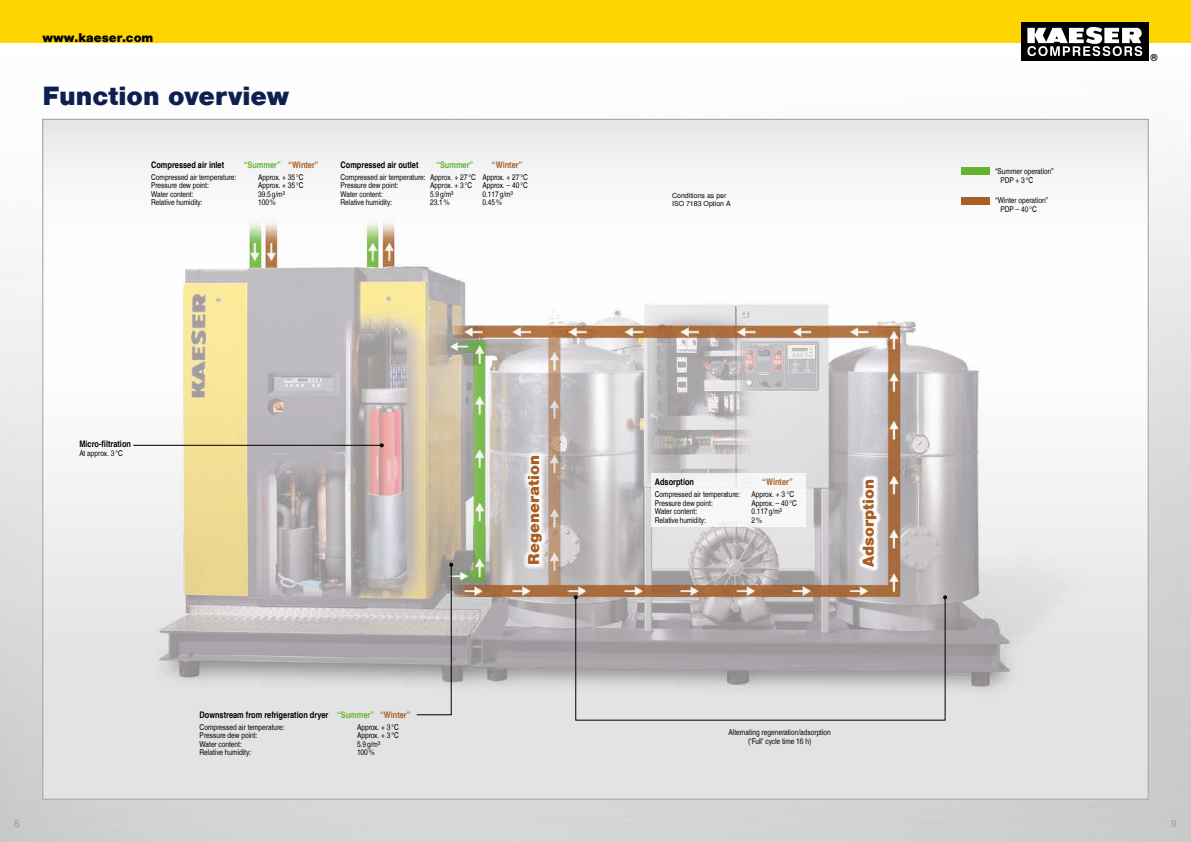
<style>
.page{position:relative;width:1191px;height:842px;background:#fff}
.page>*{position:absolute;margin:0;border:0;box-sizing:border-box;transform-origin:0 0}
.t1{font:900 25px "Nimbus San L";color:#0e2050}
.t2{font:900 15px "Nimbus San L";color:#a85e24}
.t3{font:900 12px "Nimbus San L";color:#000}
.t4{font:10px "Nimbus San L";color:#9d9d9c}
.t5{font:9px "Nimbus San L Bol Con";color:#000}
.t6{font:9px "Nimbus San L Bol Con";color:#65b32e}
.t7{font:9px "Nimbus San L Bol Con";color:#a85e24}
.t8{font:8px/9.6px "Nimbus San L Reg Con";color:#000}
.t9{font:7px/8px "Nimbus San L";color:#000}
.s1{color:#a85e24}
.s2{color:#65b32e}
</style>
<div class="page">
<img style="left:0;top:43px;width:1191px;height:799px">
<img style="left:45px;top:121px;width:1101px;height:676px">
<svg style="left:574px;top:595px;width:4px;height:4px"></svg>
<svg style="left:943px;top:595px;width:4px;height:4px"></svg>
<svg style="left:416px;top:563px;width:37px;height:153px;background:#bab5b1"></svg>
<div style="left:961px;top:198px;width:28px;height:7px;background:#a85e24"></div>
<div style="left:961px;top:167px;width:28px;height:7px;background:#65b32e"></div>
<hr style="left:133px;top:445px;width:249px;height:1px;background:#000">
<svg style="left:380px;top:443px;width:4px;height:4px"></svg>
<svg style="left:523px;top:450px;width:24px;height:119px"></svg>
<svg style="left:857px;top:474px;width:24px;height:98px"></svg>
<div style="left:651px;top:473px;width:154px;height:54px;background:#f8f7f8"></div>
<div style="left:0;top:0;width:1191px;height:43px;background:#ffd500"></div>
<div style="left:1020px;top:22px;width:128px;height:39px;background:#000"></div>
<svg style="left:1027px;top:26px;width:115px;height:30px"></svg>
<svg style="left:1150px;top:54px;width:7px;height:7px"></svg>
<h3 class="t3" style="left:43px;top:30px;width:112px">www.kaeser.com</h3>
<h1 class="t1" style="left:43px;top:80px;width:248px">Function overview</h1>
<p class="t5" style="left:151px;top:159px;width:75px">Compressed air inlet</p>
<p class="t6" style="left:244px;top:159px;width:76px">“Summer” <span class="s1">“Winter”</span></p>
<p class="t8" style="left:151px;top:172px;width:87px">Compressed air temperature:</p>
<p class="t8" style="left:258px;top:172px;width:47px">Approx. + 35 °C</p>
<p class="t8" style="left:151px;top:181px;width:59px">Pressure dew point:</p>
<p class="t8" style="left:258px;top:181px;width:47px">Approx. + 35 °C</p>
<p class="t8" style="left:151px;top:189px;width:44px">Water content:</p>
<p class="t8" style="left:258px;top:189px;width:28px">39.5 g/m³</p>
<p class="t8" style="left:151px;top:198px;width:53px">Relative humidity:</p>
<p class="t8" style="left:258px;top:198px;width:19px">100%</p>
<p class="t5" style="left:340px;top:159px;width:79px">Compressed air outlet</p>
<p class="t6" style="left:436px;top:159px;width:38px">“Summer”</p>
<p class="t7" style="left:492px;top:159px;width:32px">“Winter”</p>
<p class="t8" style="left:340px;top:173px;width:189px;line-height:8.5px">Compressed air temperature: Approx. + 27 °C Approx. + 27 °C<br>Pressure dew point:</p>
<p class="t8" style="left:430px;top:181px;width:43px">Approx. + 3 °C</p>
<p class="t8" style="left:482px;top:181px;width:47px">Approx. – 40 °C</p>
<p class="t8" style="left:340px;top:189px;width:44px">Water content:</p>
<p class="t8" style="left:430px;top:189px;width:25px">5.9 g/m³</p>
<p class="t8" style="left:482px;top:189px;width:32px">0.117 g/m³</p>
<p class="t8" style="left:340px;top:198px;width:53px">Relative humidity:</p>
<p class="t8" style="left:430px;top:198px;width:21px">23.1%</p>
<p class="t8" style="left:482px;top:198px;width:21px">0.45%</p>
<p class="t9" style="left:672px;top:192px;width:60px">Conditions as per<br>ISO 7183 Option A</p>
<p class="t5" style="left:79px;top:438px;width:53px">Micro-filtration</p>
<p class="t8" style="left:79px;top:449px;width:45px">At approx. 3 °C</p>
<p class="t5" style="left:200px;top:709px;width:212px">Downstream from refrigeration dryer <span class="s2">“Summer”</span> <span class="s1">“Winter”</span></p>
<p class="t8" style="left:200px;top:722px;width:87px">Compressed air temperature:</p>
<p class="t8" style="left:357px;top:722px;width:43px">Approx. + 3 °C</p>
<p class="t8" style="left:200px;top:730px;width:59px">Pressure dew point:</p>
<p class="t8" style="left:357px;top:730px;width:43px">Approx. + 3 °C</p>
<p class="t8" style="left:200px;top:739px;width:44px">Water content:</p>
<p class="t8" style="left:357px;top:739px;width:25px">5.9 g/m³</p>
<p class="t8" style="left:200px;top:747px;width:53px">Relative humidity:</p>
<p class="t8" style="left:357px;top:747px;width:19px">100%</p>
<h2 class="t2" style="left:524px;top:565px;width:111px;rotate:-90deg">Regeneration</h2>
<p class="t5" style="left:655px;top:476px;width:41px">Adsorption</p>
<p class="t7" style="left:762px;top:476px;width:32px">“Winter”</p>
<p class="t8" style="left:655px;top:490px;width:87px">Compressed air temperature:</p>
<p class="t8" style="left:751px;top:490px;width:44px">Approx. + 3 °C</p>
<p class="t8" style="left:655px;top:498px;width:59px">Pressure dew point:</p>
<p class="t8" style="left:751px;top:498px;width:47px">Approx. – 40 °C</p>
<p class="t8" style="left:655px;top:507px;width:44px">Water content:</p>
<p class="t8" style="left:751px;top:507px;width:32px">0.117 g/m³</p>
<p class="t8" style="left:655px;top:515px;width:53px">Relative humidity:</p>
<p class="t8" style="left:751px;top:515px;width:12px">2%</p>
<h2 class="t2" style="left:859px;top:567px;width:90px;rotate:-90deg">Adsorption</h2>
<p class="t8" style="left:728px;top:727px;width:104px;text-align:center">Alternating regeneration/adsorption (‘Full’ cycle time 16 h)</p>
<p class="t8" style="left:1000px;top:166px;width:55px;text-indent:-5px">“Summer operation”<br>PDP + 3 °C</p>
<p class="t8" style="left:1000px;top:195px;width:49px;text-indent:-5px">“Winter operation”<br>PDP – 40 °C</p>
<p class="t4" style="left:14px;top:817px;width:7px">8</p>
<p class="t4" style="left:1171px;top:817px;width:7px">9</p>
</div>
